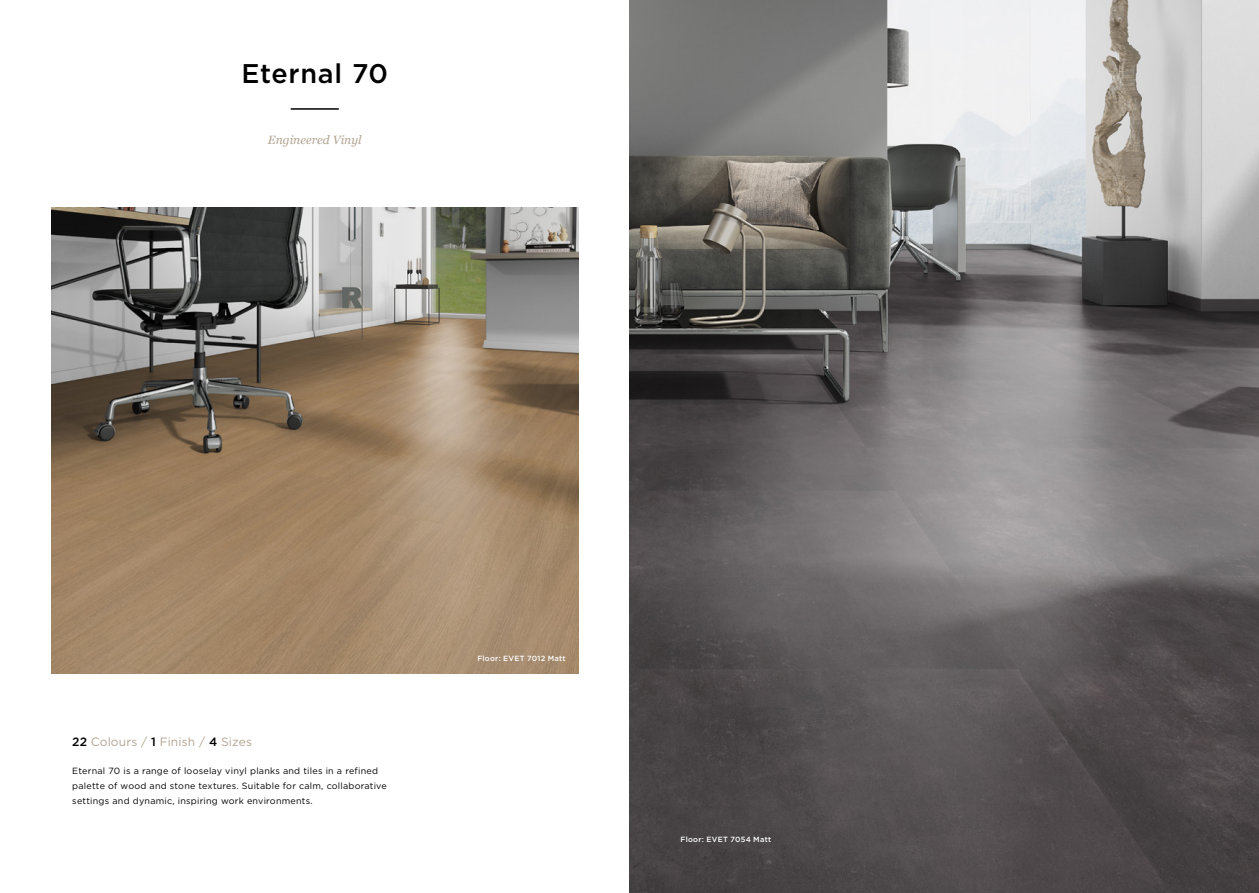
<style>
.page{position:relative;width:1259px;height:893px;background:#fff}
.page>*{position:absolute;margin:0;border:0;box-sizing:border-box;transform-origin:0 0}
.t1{font:500 27px "Gotham";letter-spacing:.02em;color:#000}
.t2{font:12px "Gotham";letter-spacing:.01em;color:#b2a391}
.hero_PF_serif_title{font:italic 12px "Georgia";color:#b2a391}
.hero_PF_serif_title-2{font:9px/15px "Gotham";letter-spacing:.025em;color:#000}
.t3{font:500 7.5px "Gotham";letter-spacing:.035em;color:#fff}
.s1{font-weight:500;color:#000}
</style>
<div class="page">
<hr style="left:291px;top:108px;width:48px;height:2px;background:#000">
<img style="left:629px;top:0;width:630px;height:893px">
<img style="left:51px;top:207px;width:527px;height:467px">
<p class="t1" style="left:241px;top:55px;width:148px">Eternal 70</p>
<p class="hero_PF_serif_title" style="left:268px;top:132px;width:95px">Engineered Vinyl</p>
<p class="t2" style="left:72px;top:734px;width:181px"><span class="s1">22</span> Colours / <span class="s1">1</span> Finish / <span class="s1">4</span> Sizes</p>
<p class="hero_PF_serif_title-2" style="left:72px;top:763px;width:316px">Eternal 70 is a range of looselay vinyl planks and tiles in a refined palette of wood and stone textures. Suitable for calm, collaborative settings and dynamic, inspiring work environments.</p>
<p class="t3" style="left:477px;top:654px;width:90px">Floor: EVET 7012 Matt</p>
<p class="t3" style="left:680px;top:834px;width:92px">Floor: EVET 7054 Matt</p>
</div>
